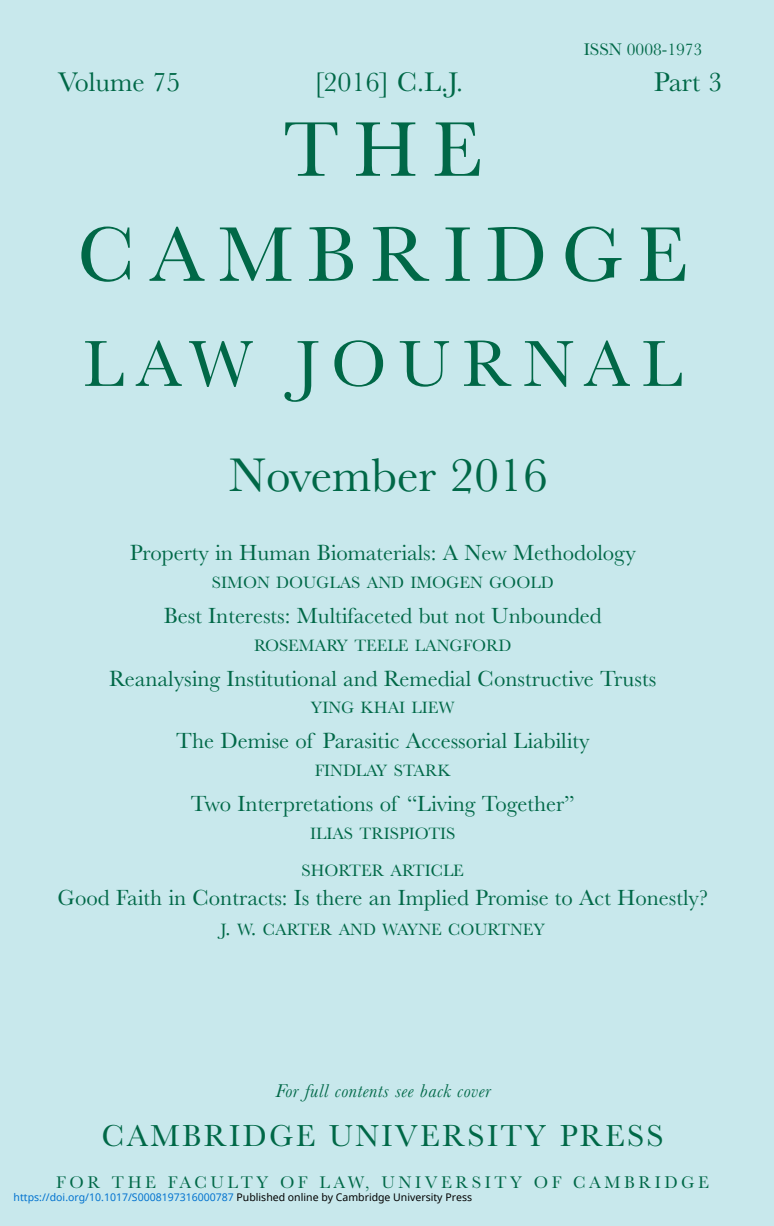
<style>
.page{position:relative;width:774px;height:1226px;background:#fff}
.page>*{position:absolute;margin:0;border:0;box-sizing:border-box;transform-origin:0 0}
.t1{font:80.5px/105px "Baskerville";letter-spacing:.175em;color:#006847;text-align:center}
.t2{font:67.55px "Baskerville";letter-spacing:.175em;color:#006847}
.t3{font:49px "Baskerville";color:#006847}
.t4{font:31.5px "Baskerville";letter-spacing:.075em;color:#006847}
.t5{font:28px "Baskerville";color:#006847}
.t6{font:22.75px "Baskerville";color:#006847}
.t7{font:italic 19.25px "Baskerville";letter-spacing:.025em;color:#006847}
.t8{font:17.5px "Baskerville";letter-spacing:.2em;color:#006847}
.t9{font:17.5px "Baskerville";color:#006847}
.t10{font:17.15px/36.8px "Baskerville";color:#006847;text-align:center}
.t11{font:10.5px "Noto Sans";color:#0172cf}
.s1{font-size:22.75px}
.s2{color:#000}
</style>
<div class="page">
<div style="left:0;top:0;width:774px;height:1225px;background:#c8e8ec"></div>
<p class="t9" style="left:584px;top:44px;width:120px">ISSN 0008-1973</p>
<p class="t5" style="left:58px;top:72px;width:124px">Volume 75</p>
<p class="t5" style="left:314px;top:72px;width:151px">[2016] C.L.J.</p>
<p class="t5" style="left:654px;top:72px;width:70px">Part 3</p>
<p class="t1" style="left:78px;top:106px;width:611px">THE<br>CAMBRIDGE</p>
<p class="t2" style="left:83px;top:340px;width:601px">LAW JOURNAL</p>
<p class="t3" style="left:229px;top:458px;width:320px">November 2016</p>
<p class="t6" style="left:130px;top:544px;width:507px">Property in Human Biomaterials: A New Methodology</p>
<p class="t10" style="left:212px;top:565px;width:343px">SIMON DOUGLAS AND IMOGEN GOOLD</p>
<p class="t6" style="left:164px;top:607px;width:439px">Best Interests: Multifaceted but not Unbounded</p>
<p class="t10" style="left:254px;top:628px;width:259px">ROSEMARY TEELE LANGFORD</p>
<p class="t6" style="left:109px;top:670px;width:548px">Reanalysing Institutional and Remedial Constructive Trusts</p>
<p class="t10" style="left:311px;top:691px;width:145px">YING KHAI LIEW</p>
<p class="t6" style="left:176px;top:733px;width:415px">The Demise of Parasitic Accessorial Liability</p>
<p class="t10" style="left:315px;top:754px;width:138px">FINDLAY STARK</p>
<p class="t6" style="left:191px;top:795px;width:386px">Two Interpretations of “Living Together”</p>
<p class="t10" style="left:302px;top:816px;width:164px">ILIAS TRISPIOTIS<br>SHORTER ARTICLE</p>
<p class="t6" style="left:58px;top:890px;width:652px">Good Faith in Contracts: Is there an Implied Promise to Act Honestly?</p>
<p class="t10" style="left:220px;top:913px;width:326px">J<span class="s1">.</span> W<span class="s1">.</span> CARTER AND WAYNE COURTNEY</p>
<p class="t7" style="left:275px;top:1083px;width:217px">For full contents see back cover</p>
<p class="t4" style="left:102px;top:1124px;width:563px">CAMBRIDGE UNIVERSITY PRESS</p>
<p class="t8" style="left:56px;top:1176px;width:654px">FOR THE FACULTY OF LAW, UNIVERSITY OF CAMBRIDGE</p>
<p class="t11" style="left:14px;top:1189px;width:460px">https://doi.org/10.1017/S0008197316000787 <span class="s2">Published online by Cambridge University Press</span></p>
</div>
